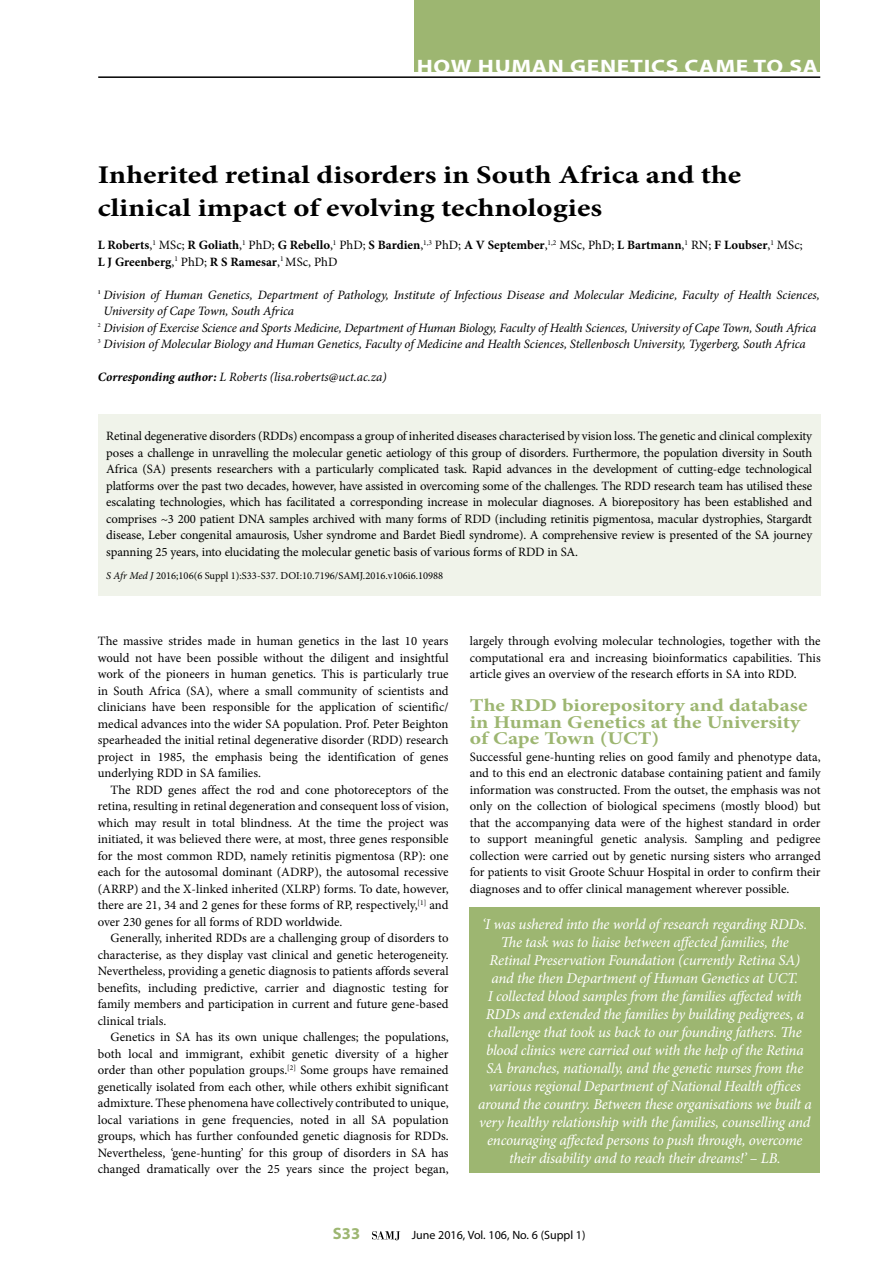
<style>
.page{position:relative;width:893px;height:1263px;background:#fff}
.page>*{position:absolute;margin:0;border:0;box-sizing:border-box;transform-origin:0 0}
.t1{font:700 25.5px/33px "Minion Pro";color:#000;scale:1.2 1}
.t2{font:700 19.5px "Myriad Pro";letter-spacing:.03em;color:#fff;scale:1.2 1}
.t3{font:700 18px/16.5px "Minion Pro";color:#9db671;scale:1.2 1}
.t4{font:700 16.5px "Myriad Pro";color:#9db671}
.t5{font:italic 15px/18px "Minion Pro";letter-spacing:-.02em;color:#fff;text-align:center}
.t6{font:12.75px/16.5px "Minion Pro";letter-spacing:-.005em;color:#000;text-align:justify}
.t7{font:italic 12.75px "Minion Pro";letter-spacing:-.01em;color:#000}
.t8{font:700 12.75px/16.5px "Minion Pro";color:#000}
.t9{font:12px "Myriad Pro";color:#000}
.t10{font:10.5px "Minion Pro";color:#000}
.s1{font-weight:400}
.s2{font-weight:700}
.s3{font-style:italic}
.s4{font-style:normal}
</style>
<div class="page">
<div style="left:415px;top:0;width:405px;height:72px;background:#9db671"></div>
<svg style="left:372px;top:1231px;width:28px;height:9px"></svg>
<hr style="left:98px;top:76px;width:722px;height:2px;background:#000">
<div style="left:98px;top:414px;width:723px;height:182px;background:#f0f3ea"></div>
<div style="left:469px;top:908px;width:351px;height:265px;background:#9db671"></div>
<h2 class="t2" style="left:417px;top:54px;width:336px">HOW HUMAN GENETICS CAME TO SA</h2>
<h1 class="t1" style="left:98px;top:158px;width:538px">Inherited retinal disorders in South Africa and the clinical impact of evolving technologies</h1>
<p class="t8" style="left:98px;top:237px;width:706px">L Roberts<span class="s1">,</span><sup>1</sup> <span class="s1">MSc;</span> R Goliath<span class="s1">,</span><sup>1</sup> <span class="s1">PhD;</span> G Rebello<span class="s1">,</span><sup>1</sup> <span class="s1">PhD;</span> S Bardien<span class="s1">,</span><sup>1,3</sup> <span class="s1">PhD;</span> A V September<span class="s1">,</span><sup>1,2</sup> <span class="s1">MSc, PhD;</span> L Bartmann<span class="s1">,</span><sup>1</sup> <span class="s1">RN;</span> F Loubser<span class="s1">,</span><sup>1</sup> <span class="s1">MSc;<br></span>L J Greenberg<span class="s1">,</span><sup>1</sup> <span class="s1">PhD;</span> R S Ramesar<span class="s1">,</span><sup>1</sup> <span class="s1">MSc, PhD</span></p>
<p class="t7" style="left:98px;top:286px;width:723px"><sup>1</sup> Division of Human Genetics, Department of Pathology, Institute of Infectious Disease and Molecular Medicine, Faculty of Health Sciences,</p>
<p class="t7" style="left:103px;top:302px;width:192px">University of Cape Town, South Africa</p>
<p class="t7" style="left:98px;top:319px;width:720px"><sup>2</sup> Division of Exercise Science and Sports Medicine, Department of Human Biology, Faculty of Health Sciences, University of Cape Town, South Africa</p>
<p class="t7" style="left:98px;top:335px;width:710px"><sup>3</sup> Division of Molecular Biology and Human Genetics, Faculty of Medicine and Health Sciences, Stellenbosch University, Tygerberg, South Africa</p>
<p class="t7" style="left:98px;top:368px;width:290px"><span class="s2">Corresponding author:</span> L Roberts (lisa.roberts@uct.ac.za)</p>
<p class="t6" style="left:106px;top:428px;width:707px">Retinal degenerative disorders (RDDs) encompass a group of inherited diseases characterised by vision loss. The genetic and clinical complexity poses a challenge in unravelling the molecular genetic aetiology of this group of disorders. Furthermore, the population diversity in South Africa (SA) presents researchers with a particularly complicated task. Rapid advances in the development of cutting-edge technological platforms over the past two decades, however, have assisted in overcoming some of the challenges. The RDD research team has utilised these escalating technologies, which has facilitated a corresponding increase in molecular diagnoses. A biorepository has been established and comprises ~3 200 patient DNA samples archived with many forms of RDD (including retinitis pigmentosa, macular dystrophies, Stargardt disease, Leber congenital amaurosis, Usher syndrome and Bardet Biedl syndrome). A comprehensive review is presented of the SA journey spanning 25 years, into elucidating the molecular genetic basis of various forms of RDD in SA.</p>
<p class="t10" style="left:106px;top:568px;width:339px"><span class="s3">S Afr Med J</span> 2016;106(6 Suppl 1):S33-S37. DOI:10.7196/SAMJ.2016.v106i6.10988</p>
<p class="t6" style="left:98px;top:633px;width:352px">The massive strides made in human genetics in the last 10 years would not have been possible without the diligent and insightful work of the pioneers in human genetics. This is particularly true in South Africa (SA), where a small community of scientists and clinicians have been responsible for the application of scientific/ medical advances into the wider SA population. Prof. Peter Beighton spearheaded the initial retinal degenerative disorder (RDD) research project in 1985, the emphasis being the identification of genes underlying RDD in SA families.</p>
<p class="t6" style="left:98px;top:781px;width:352px;text-indent:13px">The RDD genes affect the rod and cone photoreceptors of the retina, resulting in retinal degeneration and consequent loss of vision, which may result in total blindness. At the time the project was initiated, it was believed there were, at most, three genes responsible for the most common RDD, namely retinitis pigmentosa (RP): one each for the autosomal dominant (ADRP), the autosomal recessive (ARRP) and the X-linked inherited (XLRP) forms. To date, however, there are 21, 34 and 2 genes for these forms of RP, respectively,<sup>[1]</sup> and over 230 genes for all forms of RDD worldwide.</p>
<p class="t6" style="left:98px;top:930px;width:352px;text-indent:13px">Generally, inherited RDDs are a challenging group of disorders to characterise, as they display vast clinical and genetic heterogeneity.<br>Nevertheless, providing a genetic diagnosis to patients affords several benefits, including predictive, carrier and diagnostic testing for family members and participation in current and future gene-based clinical trials.</p>
<p class="t6" style="left:98px;top:1029px;width:352px;text-indent:13px">Genetics in SA has its own unique challenges; the populations, both local and immigrant, exhibit genetic diversity of a higher order than other population groups.<sup>[2]</sup> Some groups have remained genetically isolated from each other, while others exhibit significant admixture. These phenomena have collectively contributed to unique, local variations in gene frequencies, noted in all SA population groups, which has further confounded genetic diagnosis for RDDs.<br>Nevertheless, ‘gene-hunting’ for this group of disorders in SA has changed dramatically over the 25 years since the project began,</p>
<p class="t6" style="left:470px;top:633px;width:352px">largely through evolving molecular technologies, together with the computational era and increasing bioinformatics capabilities. This article gives an overview of the research efforts in SA into RDD.</p>
<h3 class="t3" style="left:470px;top:697px;width:283px">The RDD biorepository and database in Human Genetics at the University of Cape Town (UCT)</h3>
<p class="t6" style="left:470px;top:748px;width:352px">Successful gene-hunting relies on good family and phenotype data, and to this end an electronic database containing patient and family information was constructed. From the outset, the emphasis was not only on the collection of biological specimens (mostly blood) but that the accompanying data were of the highest standard in order to support meaningful genetic analysis. Sampling and pedigree collection were carried out by genetic nursing sisters who arranged for patients to visit Groote Schuur Hospital in order to confirm their diagnoses and to offer clinical management wherever possible.</p>
<p class="t5" style="left:478px;top:915px;width:335px">‘I was ushered into the world of research regarding RDDs.<br>The task was to liaise between affected families, the<br>Retinal Preservation Foundation (currently Retina SA) and the then Department of Human Genetics at UCT.<br>I collected blood samples from the families affected with RDDs and extended the families by building pedigrees, a challenge that took us back to our founding fathers. The blood clinics were carried out with the help of the Retina SA branches, nationally, and the genetic nurses from the various regional Department of National Health offices around the country. Between these organisations we built a very healthy relationship with the families, counselling and encouraging affected persons to push through, overcome their disability and to reach their dreams!’ <span class="s4">–</span> LB.</p>
<p class="t4" style="left:333px;top:1223px;width:29px">S33</p>
<p class="t9" style="left:412px;top:1228px;width:175px">June 2016, Vol. 106, No. 6 (Suppl 1)</p>
</div>
